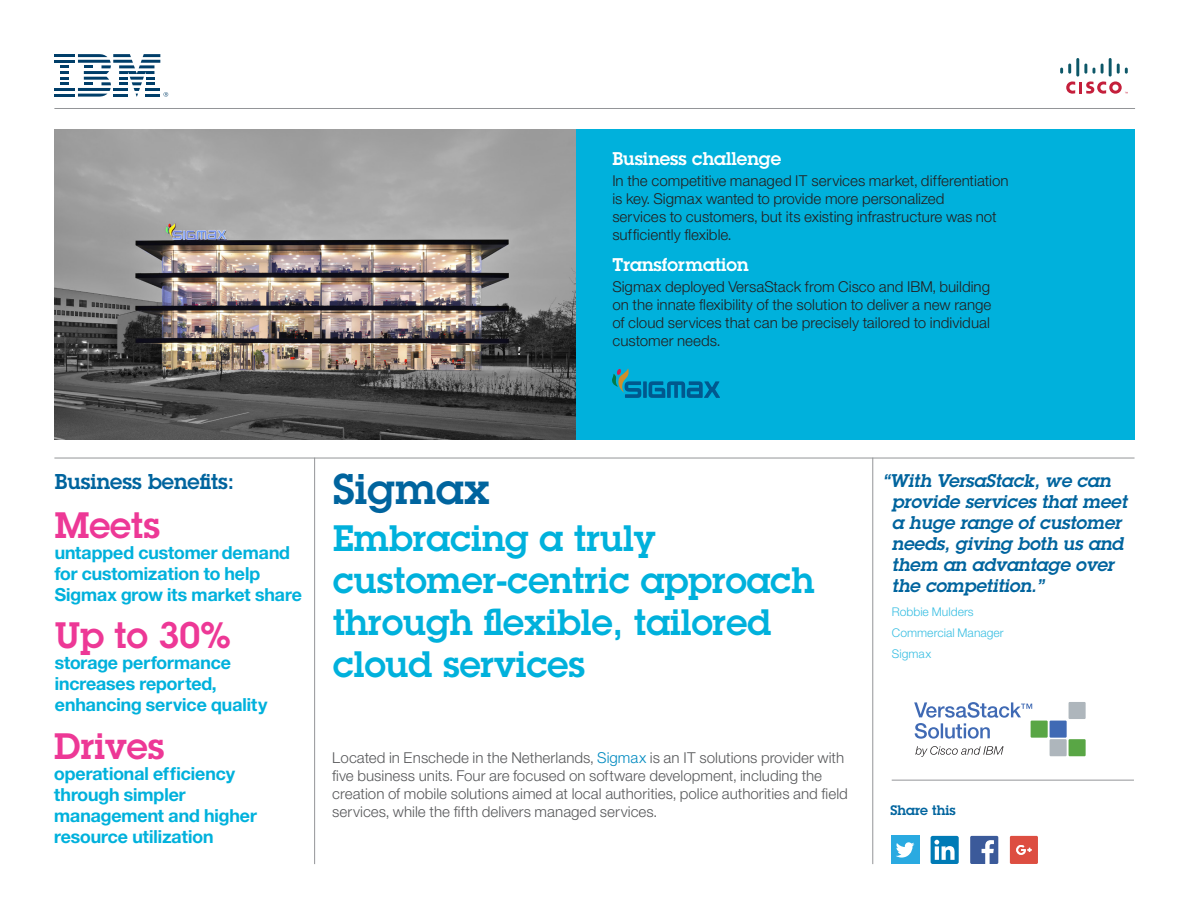
<style>
.page{position:relative;width:1188px;height:918px;background:#fff}
.page>*{position:absolute;margin:0;border:0;box-sizing:border-box;transform-origin:0 0}
.Title_-_Color_A{font:600 42px "Lubalin Graph Std";color:#00649e}
.Subtitle-Color_B{font:600 36px/42px "Lubalin Graph Std";color:#00b1dc}
.Benefits_First_Line{font:600 36px "Lubalin Graph Std";color:#ed3896}
.Sidebar_-_head_-_Col{font:600 21px "Lubalin Graph Std";color:#00649e}
.Benefits_First_Line-2{font:18px/21px "Helv Neue Boldfor IBM";color:#00b1dc}
.t1{font:italic 600 18px/21px "Lubalin Graph Std";color:#00649e}
.Sidebar_-_head_-_Col-2{font:600 18px "Lubalin Graph Std";color:#fff}
.Sidebar_-_body{font:15px/18px "Helv Neue Lightfor IBM";color:#231f20}
.Intro{font:15px/18px "Helv Neue Lightfor IBM";color:#57585a}
.Sidebar_-_head_-__Fo{font:600 13.5px "Lubalin Graph Std";color:#00649e}
.Quote_-_small{font:12px/21px "Helv Neue Lightfor IBM";color:#38bee2}
.s1{color:#008ac0}
</style>
<div class="page">
<img style="left:54px;top:129px;width:522px;height:310px">
<div style="left:576px;top:129px;width:559px;height:310px;background:#00b1dc"></div>
<hr style="left:54px;top:54px;width:21px;height:3px;background:#003e69">
<hr style="left:54px;top:60px;width:21px;height:3px;background:#003e69">
<hr style="left:54px;top:88px;width:21px;height:3px;background:#003e69">
<svg style="left:60px;top:65px;width:9px;height:20px"></svg>
<hr style="left:54px;top:94px;width:21px;height:3px;background:#003e69">
<svg style="left:78px;top:54px;width:90px;height:43px"></svg>
<hr style="left:54px;top:108px;width:1081px;height:1px;background:#939598">
<hr style="left:54px;top:458px;width:1081px;height:1px;background:#939598">
<hr style="left:314px;top:458px;width:1px;height:406px;background:#939598">
<hr style="left:872px;top:458px;width:1px;height:406px;background:#939598">
<svg style="left:643px;top:381px;width:4px;height:17px"></svg>
<svg style="left:649px;top:381px;width:71px;height:17px"></svg>
<svg style="left:612px;top:368px;width:29px;height:30px"></svg>
<hr style="left:892px;top:780px;width:242px;height:1px;background:#939598">
<div style="left:931px;top:836px;width:28px;height:28px;background:#007bb6;border-radius:2px"></div>
<svg style="left:934px;top:840px;width:21px;height:20px"></svg>
<div style="left:891px;top:836px;width:28px;height:28px;background:#2aaae1"></div>
<svg style="left:896px;top:842px;width:18px;height:16px"></svg>
<div style="left:970px;top:836px;width:28px;height:28px;background:#3b5a9a;border-radius:2px"></div>
<svg style="left:982px;top:840px;width:12px;height:24px"></svg>
<svg style="left:1010px;top:836px;width:28px;height:28px"></svg>
<svg style="left:915px;top:746px;width:89px;height:11px"></svg>
<svg style="left:914px;top:702px;width:118px;height:37px"></svg>
<div style="left:1050px;top:739px;width:17px;height:17px;background:#aeb6bc"></div>
<div style="left:1050px;top:721px;width:17px;height:17px;background:#406ab4"></div>
<div style="left:1031px;top:721px;width:17px;height:17px;background:#59a645"></div>
<div style="left:1069px;top:702px;width:17px;height:17px;background:#aeb6bc"></div>
<div style="left:1069px;top:739px;width:17px;height:17px;background:#59a645"></div>
<svg style="left:1060px;top:64px;width:11px;height:10px"></svg>
<hr style="left:1076px;top:58px;width:3px;height:19px;background:#0d5768">
<svg style="left:1084px;top:64px;width:3px;height:10px"></svg>
<svg style="left:1093px;top:68px;width:2px;height:6px"></svg>
<svg style="left:1101px;top:64px;width:3px;height:10px"></svg>
<hr style="left:1109px;top:58px;width:3px;height:19px;background:#0d5768">
<svg style="left:1117px;top:64px;width:11px;height:10px"></svg>
<svg style="left:1066px;top:81px;width:62px;height:13px"></svg>
<p class="Sidebar_-_head_-_Col-2" style="left:612px;top:146px;width:170px">Business challenge</p>
<p class="Sidebar_-_body" style="left:612px;top:171px;width:398px">In the competitive managed IT services market, differentiation is key. Sigmax wanted to provide more personalized<br>services to customers, but its existing infrastructure was not sufficiently flexible.</p>
<p class="Sidebar_-_head_-_Col-2" style="left:612px;top:253px;width:138px">Transformation</p>
<p class="Sidebar_-_body" style="left:612px;top:277px;width:381px;text-align:justify">Sigmax deployed VersaStack from Cisco and IBM, building on the innate flexibility of the solution to deliver a new range of cloud services that can be precisely tailored to individual customer needs.</p>
<p class="Sidebar_-_head_-_Col" style="left:55px;top:468px;width:181px">Business benefits:</p>
<p class="Benefits_First_Line" style="left:55px;top:502px;width:107px">Meets</p>
<p class="Benefits_First_Line-2" style="left:55px;top:542px;width:249px">untapped customer demand for customization to help<br>Sigmax grow its market share</p>
<p class="Benefits_First_Line" style="left:55px;top:611px;width:178px">Up to 30%</p>
<p class="Benefits_First_Line-2" style="left:55px;top:651px;width:214px">storage performance increases reported, enhancing service quality</p>
<p class="Benefits_First_Line" style="left:54px;top:722px;width:112px">Drives</p>
<p class="Benefits_First_Line-2" style="left:54px;top:762px;width:204px">operational efficiency through simpler management and higher resource utilization</p>
<p class="Title_-_Color_A" style="left:333px;top:461px;width:159px">Sigmax</p>
<p class="Subtitle-Color_B" style="left:333px;top:516px;width:483px">Embracing a truly customer-centric approach through flexible, tailored cloud services</p>
<p class="Intro" style="left:332px;top:748px;width:517px">Located in Enschede in the Netherlands, <span class="s1">Sigmax</span> is an IT solutions provider with five business units. Four are focused on software development, including the creation of mobile solutions aimed at local authorities, police authorities and field services, while the fifth delivers managed services.</p>
<p class="t1" style="left:892px;top:470px;width:237px;text-indent:-9px">“With VersaStack, we can provide services that meet a huge range of customer needs, giving both us and them an advantage over the competition.”</p>
<p class="Quote_-_small" style="left:892px;top:601px;width:113px">Robbie Mulders<br>Commercial Manager<br>Sigmax</p>
<p class="Sidebar_-_head_-__Fo" style="left:890px;top:801px;width:67px">Share this</p>
</div>
